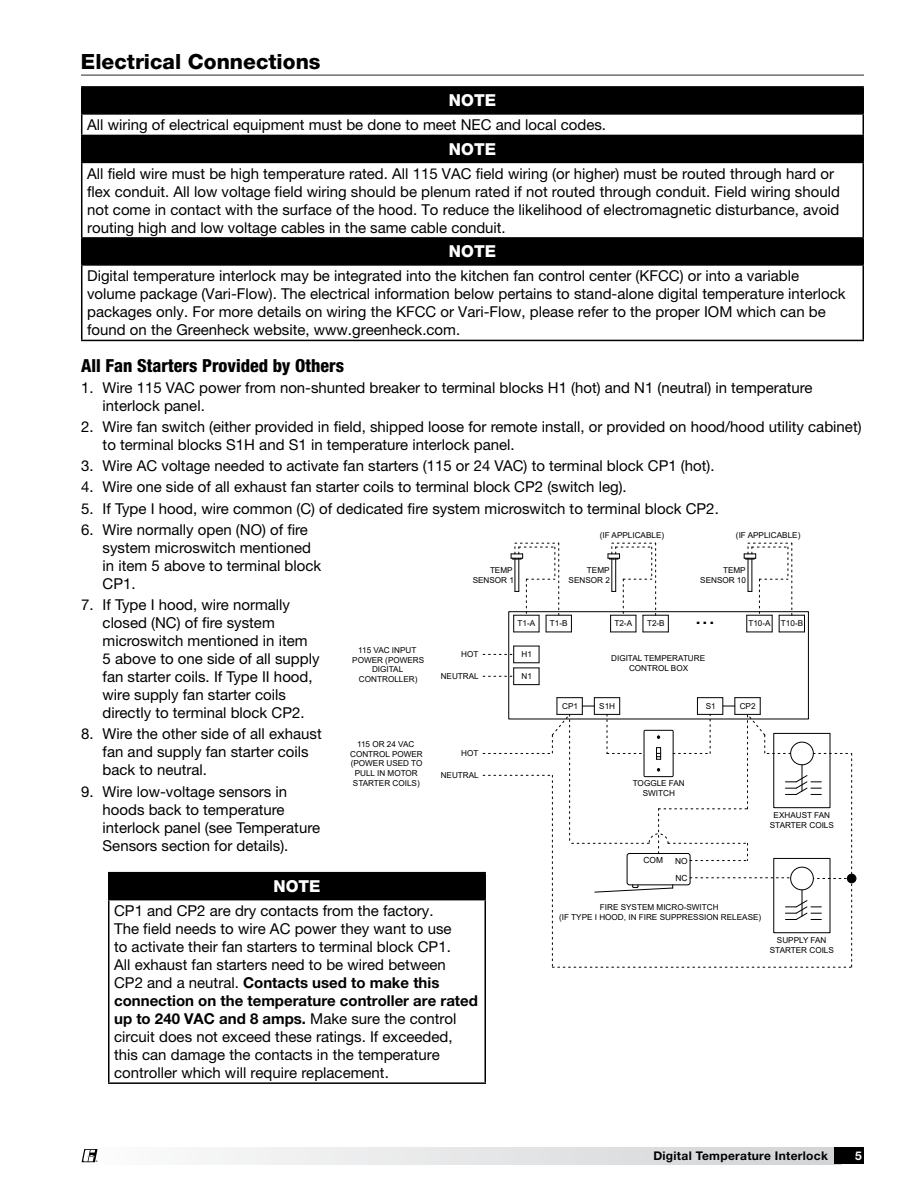
<style>
.page{position:relative;width:918px;height:1188px;background:#fff}
.page>*{position:absolute;margin:0;border:0;box-sizing:border-box;transform-origin:0 0}
.t1{font:24.45px "Arial";color:#000}
.t2{font:800 21px "Helvetica Neue LT Std";color:#000}
.t3{font:800 condensed 18px "Helvetica Neue LT Std";color:#000}
.t4{font:800 16.5px "Helvetica Neue LT Std";color:#fff}
.t5{font:15px/18px "Helvetica Neue LT Std";color:#000}
.t6{font:700 12px "Helvetica Neue LT Std";letter-spacing:.025em;color:#000}
.t7{font:700 12px "Helvetica Neue LT Std";color:#fff}
.t8{font:8.4px/17.2px "Arial";color:#000}
.t9{font:8.1px/9.8px "Arial";color:#000;text-align:center}
.t10{font:700 2.1px "Helvetica Neue LT Std";color:#000}
.s1{font-weight:700}
</style>
<div class="page">
<div style="left:81px;top:1148px;width:760px;height:16px;background:linear-gradient(to right,#f9f9f9,#d3d5d6)"></div>
<div style="left:834px;top:1148px;width:30px;height:16px;background:#000"></div>
<svg style="left:82px;top:1149px;width:16px;height:13px"></svg>
<svg style="left:82px;top:88px;width:780px;height:176px"></svg>
<hr style="left:81px;top:86px;width:783px;height:2px;background:#000">
<hr style="left:862px;top:88px;width:2px;height:25px;background:#000">
<hr style="left:81px;top:113px;width:783px;height:2px;background:#000">
<hr style="left:862px;top:115px;width:2px;height:20px;background:#000">
<hr style="left:81px;top:135px;width:783px;height:1px;background:#000">
<svg style="left:81px;top:88px;width:1px;height:74px"></svg>
<hr style="left:862px;top:136px;width:2px;height:26px;background:#000">
<hr style="left:81px;top:162px;width:783px;height:1px;background:#000">
<hr style="left:81px;top:163px;width:1px;height:74px;background:#000">
<hr style="left:862px;top:163px;width:2px;height:74px;background:#000">
<hr style="left:81px;top:237px;width:783px;height:2px;background:#000">
<svg style="left:81px;top:239px;width:1px;height:25px"></svg>
<hr style="left:862px;top:239px;width:2px;height:25px;background:#000">
<hr style="left:81px;top:264px;width:783px;height:2px;background:#000">
<hr style="left:81px;top:266px;width:1px;height:74px;background:#000">
<hr style="left:862px;top:266px;width:2px;height:74px;background:#000">
<hr style="left:81px;top:340px;width:783px;height:1px;background:#000">
<hr style="left:81px;top:74px;width:783px;height:2px;background:#6d6e71">
<div style="left:847px;top:874px;width:9px;height:9px;background:#000;border-radius:50%"></div>
<div style="left:847px;top:874px;width:9px;height:9px;border:1px solid #000;border-radius:50%"></div>
<svg style="left:511px;top:543px;width:61px;height:90px"></svg>
<svg style="left:608px;top:543px;width:61px;height:90px"></svg>
<svg style="left:744px;top:543px;width:61px;height:90px"></svg>
<svg style="left:483px;top:646px;width:57px;height:39px"></svg>
<svg style="left:483px;top:697px;width:369px;height:271px"></svg>
<div style="left:109px;top:873px;width:376px;height:27px;background:#000"></div>
<div style="left:109px;top:900px;width:376px;height:183px;background:#fff"></div>
<hr style="left:108px;top:872px;width:378px;height:1px;background:#000">
<hr style="left:108px;top:873px;width:2px;height:26px;background:#000">
<hr style="left:484px;top:873px;width:2px;height:26px;background:#000">
<hr style="left:108px;top:899px;width:378px;height:1px;background:#000">
<hr style="left:108px;top:900px;width:2px;height:182px;background:#000">
<hr style="left:484px;top:900px;width:2px;height:182px;background:#000">
<hr style="left:108px;top:1082px;width:378px;height:2px;background:#000">
<h2 class="t2" style="left:81px;top:49px;width:241px">Electrical Connections</h2>
<p class="t4" style="left:449px;top:91px;width:49px">NOTE</p>
<p class="t5" style="left:87px;top:115px;width:520px">All wiring of electrical equipment must be done to meet NEC and local codes.</p>
<p class="t4" style="left:449px;top:139px;width:49px">NOTE</p>
<p class="t5" style="left:87px;top:164px;width:754px">All field wire must be high temperature rated. All 115 VAC field wiring (or higher) must be routed through hard or flex conduit. All low voltage field wiring should be plenum rated if not routed through conduit. Field wiring should not come in contact with the surface of the hood. To reduce the likelihood of electromagnetic disturbance, avoid routing high and low voltage cables in the same cable conduit.</p>
<p class="t4" style="left:449px;top:242px;width:49px">NOTE</p>
<p class="t5" style="left:87px;top:267px;width:760px">Digital temperature interlock may be integrated into the kitchen fan control center (KFCC) or into a variable volume package (Vari-Flow). The electrical information below pertains to stand-alone digital temperature interlock packages only. For more details on wiring the KFCC or Vari-Flow, please refer to the proper IOM which can be found on the Greenheck website, www.greenheck.com.</p>
<p class="t3" style="left:81px;top:354px;width:265px">All Fan Starters Provided by Others</p>
<p class="t5" style="left:103px;top:378px;width:712px;text-indent:-22px">1. Wire 115 VAC power from non-shunted breaker to terminal blocks H1 (hot) and N1 (neutral) in temperature interlock panel.</p>
<p class="t5" style="left:103px;top:417px;width:761px;text-indent:-22px">2. Wire fan switch (either provided in field, shipped loose for remote install, or provided on hood/hood utility cabinet) to terminal blocks S1H and S1 in temperature interlock panel.</p>
<p class="t5" style="left:81px;top:457px;width:635px">3. Wire AC voltage needed to activate fan starters (115 or 24 VAC) to terminal block CP1 (hot).</p>
<p class="t5" style="left:81px;top:478px;width:547px">4. Wire one side of all exhaust fan starter coils to terminal block CP2 (switch leg).</p>
<p class="t5" style="left:81px;top:499px;width:639px">5. If Type I hood, wire common (C) of dedicated fire system microswitch to terminal block CP2.</p>
<p class="t5" style="left:103px;top:520px;width:220px;text-indent:-22px">6. Wire normally open (NO) of fire system microswitch mentioned in item 5 above to terminal block<br>CP1.</p>
<p class="t5" style="left:103px;top:596px;width:218px;text-indent:-22px">7. If Type I hood, wire normally closed (NC) of fire system microswitch mentioned in item<br>5 above to one side of all supply fan starter coils. If Type II hood, wire supply fan starter coils directly to terminal block CP2.</p>
<p class="t5" style="left:103px;top:725px;width:221px;text-indent:-22px">8. Wire the other side of all exhaust fan and supply fan starter coils back to neutral.</p>
<p class="t5" style="left:103px;top:782px;width:219px;text-indent:-22px">9. Wire low-voltage sensors in hoods back to temperature interlock panel (see Temperature<br>Sensors section for details).</p>
<p class="t9" style="left:600px;top:530px;width:66px">(IF APPLICABLE)</p>
<p class="t9" style="left:736px;top:530px;width:66px">(IF APPLICABLE)</p>
<p class="t9" style="left:473px;top:565px;width:43px;text-align:right">TEMP<br>SENSOR 1</p>
<p class="t9" style="left:700px;top:565px;width:47px;text-align:right">TEMP<br>SENSOR 10</p>
<p class="t9" style="left:569px;top:565px;width:43px;text-align:right">TEMP<br>SENSOR 2</p>
<p class="t9" style="left:550px;top:619px;width:19px">T1-B</p>
<p class="t9" style="left:614px;top:619px;width:19px">T2-A</p>
<p class="t9" style="left:647px;top:619px;width:19px">T2-B</p>
<p class="t9" style="left:748px;top:619px;width:24px">T10-A</p>
<p class="t9" style="left:781px;top:619px;width:24px">T10-B</p>
<p class="t9" style="left:518px;top:619px;width:19px">T1-A</p>
<h1 class="t1" style="left:695px;top:599px;width:22px">...</h1>
<p class="t9" style="left:352px;top:645px;width:74px">115 VAC INPUT<br>POWER (POWERS<br>DIGITAL<br>CONTROLLER)</p>
<p class="t9" style="left:461px;top:650px;width:19px">HOT</p>
<p class="t9" style="left:441px;top:671px;width:40px">NEUTRAL</p>
<p class="t9" style="left:522px;top:650px;width:12px">H1</p>
<p class="t9" style="left:522px;top:671px;width:12px">N1</p>
<p class="t9" style="left:611px;top:653px;width:96px">DIGITAL TEMPERATURE<br>CONTROL BOX</p>
<p class="t9" style="left:562px;top:701px;width:17px">CP1</p>
<p class="t9" style="left:599px;top:701px;width:17px">S1H</p>
<p class="t9" style="left:706px;top:701px;width:11px">S1</p>
<p class="t9" style="left:740px;top:701px;width:17px">CP2</p>
<p class="t9" style="left:350px;top:739px;width:74px">115 OR 24 VAC<br>CONTROL POWER (POWER USED TO<br>PULL IN MOTOR<br>STARTER COILS)</p>
<p class="t9" style="left:461px;top:749px;width:19px">HOT</p>
<p class="t9" style="left:441px;top:770px;width:40px">NEUTRAL</p>
<p class="t9" style="left:633px;top:779px;width:54px">TOGGLE FAN<br>SWITCH</p>
<p class="t9" style="left:770px;top:810px;width:66px">EXHAUST FAN<br>STARTER COILS</p>
<p class="t4" style="left:273px;top:876px;width:49px">NOTE</p>
<p class="t5" style="left:114px;top:901px;width:365px">CP1 and CP2 are dry contacts from the factory.<br>The field needs to wire AC power they want to use<br>to activate their fan starters to terminal block CP1.<br>All exhaust fan starters need to be wired between CP2 and a neutral. <span class="s1">Contacts used to make this connection on the temperature controller are rated up to 240 VAC and 8 amps.</span> Make sure the control circuit does not exceed these ratings. If exceeded, this can damage the contacts in the temperature controller which will require replacement.</p>
<p class="t8" style="left:643px;top:851px;width:21px">COM</p>
<p class="t8" style="left:675px;top:852px;width:14px">NO<br>NC</p>
<p class="t9" style="left:559px;top:902px;width:204px">FIRE SYSTEM MICRO-SWITCH<br>(IF TYPE I HOOD, IN FIRE SUPPRESSION RELEASE)</p>
<p class="t9" style="left:770px;top:935px;width:66px">SUPPLY FAN<br>STARTER COILS</p>
<p class="t10" style="left:96px;top:1160px;width:3px">®</p>
<p class="t6" style="left:653px;top:1148px;width:176px">Digital Temperature Interlock</p>
<p class="t7" style="left:855px;top:1148px;width:8px">5</p>
</div>
